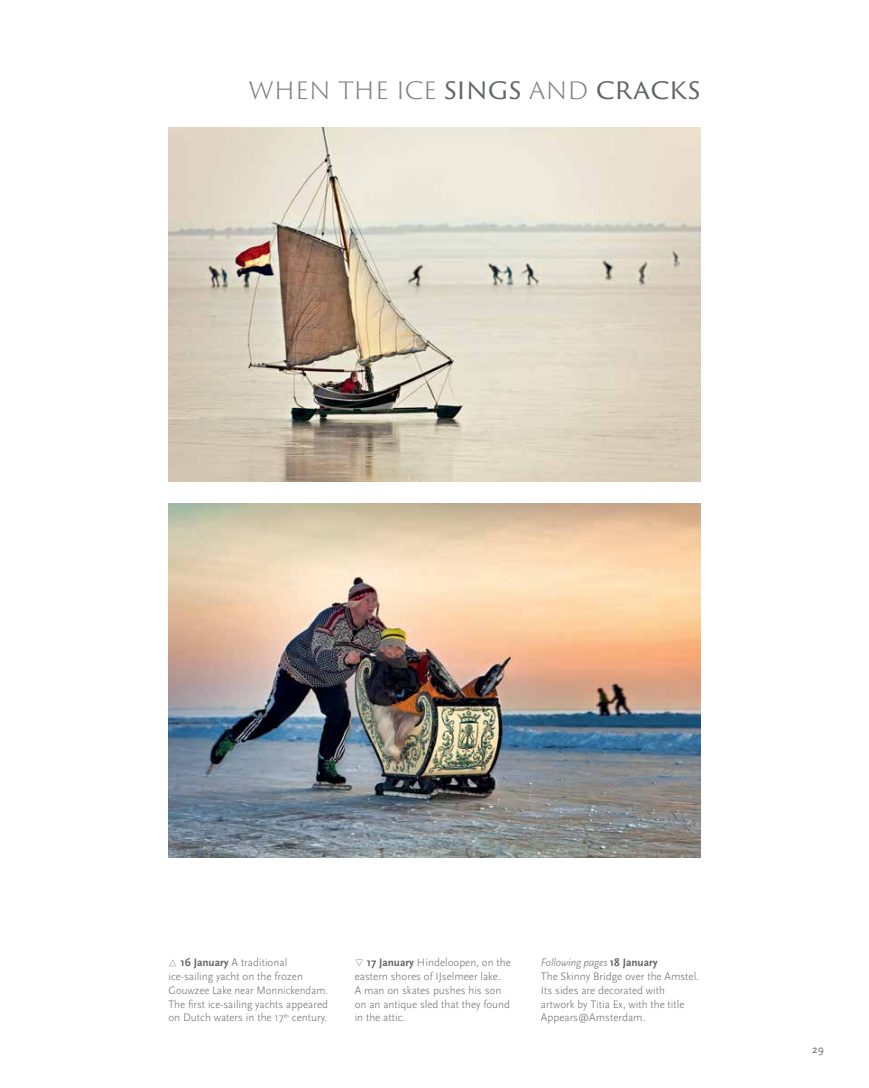
<style>
.page{position:relative;width:869px;height:1088px;background:#fff}
.page>*{position:absolute;margin:0;border:0;box-sizing:border-box;transform-origin:0 0}
.t1{font:300 27.5px "Trajan Sans Pro";letter-spacing:-.01em;color:#808284}
.t2{font:300 11.25px/13.8px "Scala Sans Pro";color:#626466}
.t3{font:11.25px "Scala Sans Pro";color:#626466}
.s1{font-weight:400;color:#626466}
.s2{font-family:"Scala Pro";font-weight:700;font-size:13.75px}
.s3{font-weight:700}
.s4{font-style:italic}
</style>
<div class="page">
<img style="left:168px;top:128px;width:532px;height:354px">
<img style="left:168px;top:503px;width:532px;height:354px">
<h1 class="t1" style="left:248px;top:70px;width:453px">WHEN THE ICE <span class="s1">SINGS</span> AND <span class="s1">CRACKS</span></h1>
<p class="t2" style="left:168px;top:955px;width:161px"><span class="s2">▵</span> <span class="s3">16 January</span> A traditional ice-sailing yacht on the frozen Gouwzee Lake near Monnickendam.<br>The first ice-sailing yachts appeared on Dutch waters in the 17<sup>th</sup> century.</p>
<p class="t2" style="left:540px;top:955px;width:159px"><span class="s4">Following pages</span> <span class="s3">18 January<br></span>The Skinny Bridge over the Amstel.<br>Its sides are decorated with artwork by Titia Ex, with the title<br>Appears@Amsterdam.</p>
<p class="t2" style="left:354px;top:955px;width:158px"><span class="s2">▿</span> <span class="s3">17 January</span> Hindeloopen, on the eastern shores of IJselmeer lake.<br>A man on skates pushes his son on an antique sled that they found in the attic.</p>
<p class="t3" style="left:811px;top:1043px;width:13px">29</p>
</div>
